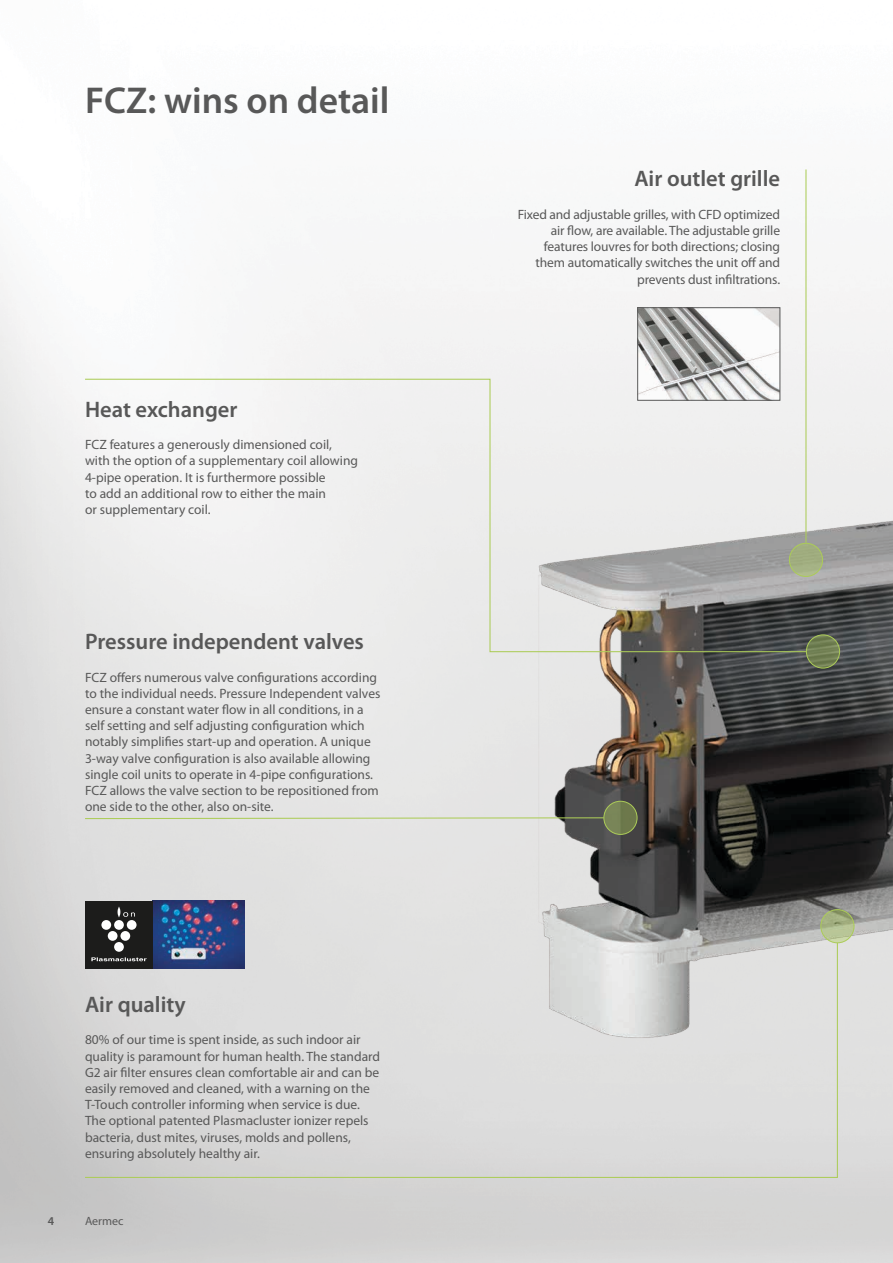
<style>
.page{position:relative;width:893px;height:1263px;background:#fff}
.page>*{position:absolute;margin:0;border:0;box-sizing:border-box;transform-origin:0 0}
.t1{font:600 37.5px "Myriad Pro";color:#585858}
.t2{font:600 22.5px "Myriad Pro";color:#585858}
.t3{font:13.5px/16.2px "Myriad Pro";color:#585858}
.t4{font:12px "Myriad Pro";color:#585858}
.t5{font:600 12px "Myriad Pro";color:#585858}
</style>
<div class="page">
<img style="left:0;top:169px;width:893px;height:1094px">
<img style="left:534px;top:482px;width:359px;height:564px">
<svg style="left:84px;top:378px;width:723px;height:275px"></svg>
<svg style="left:84px;top:942px;width:754px;height:236px;background:#dadad9"></svg>
<hr style="left:805px;top:169px;width:1px;height:374px;background:#accc58">
<svg style="left:84px;top:817px;width:519px;height:3px;background:#c6d2a9"></svg>
<div style="left:806px;top:634px;width:34px;height:34px;border:1px solid #accc58;border-radius:50%"></div>
<svg style="left:806px;top:635px;width:34px;height:33px"></svg>
<img style="left:153px;top:901px;width:91px;height:68px">
<img style="left:639px;top:309px;width:139px;height:89px">
<div style="left:637px;top:307px;width:143px;height:93px;border:1px solid #585858"></div>
<div style="left:789px;top:543px;width:34px;height:34px;border:1px solid #accc58;border-radius:50%"></div>
<svg style="left:789px;top:543px;width:34px;height:33px"></svg>
<div style="left:603px;top:801px;width:34px;height:34px;border:1px solid #accc58;border-radius:50%"></div>
<svg style="left:604px;top:801px;width:33px;height:33px"></svg>
<div style="left:820px;top:909px;width:34px;height:34px;border:1px solid #accc58;border-radius:50%"></div>
<svg style="left:821px;top:909px;width:33px;height:34px"></svg>
<div style="left:85px;top:901px;width:68px;height:68px;background:#1c1c1b"></div>
<div style="left:101px;top:920px;width:10px;height:10px;background:#fff;border-radius:50%"></div>
<div style="left:114px;top:920px;width:10px;height:10px;background:#fff;border-radius:50%"></div>
<div style="left:114px;top:942px;width:10px;height:10px;background:#fff;border-radius:50%"></div>
<div style="left:108px;top:931px;width:10px;height:10px;background:#fff;border-radius:50%"></div>
<div style="left:120px;top:931px;width:10px;height:10px;background:#fff;border-radius:50%"></div>
<div style="left:127px;top:920px;width:10px;height:10px;background:#fff;border-radius:50%"></div>
<svg style="left:118px;top:906px;width:17px;height:11px"></svg>
<svg style="left:91px;top:957px;width:56px;height:4px"></svg>
<h1 class="t1" style="left:85px;top:77px;width:306px">FCZ: wins on detail</h1>
<h2 class="t2" style="left:85px;top:395px;width:154px">Heat exchanger</h2>
<p class="t3" style="left:85px;top:436px;width:274px">FCZ features a generously dimensioned coil, with the option of a supplementary coil allowing 4-pipe operation. It is furthermore possible<br>to add an additional row to either the main<br>or supplementary coil.</p>
<h2 class="t2" style="left:85px;top:627px;width:280px">Pressure independent valves</h2>
<p class="t3" style="left:85px;top:669px;width:297px">FCZ offers numerous valve configurations according to the individual needs. Pressure Independent valves ensure a constant water flow in all conditions, in a self setting and self adjusting configuration which notably simplifies start-up and operation. A unique 3-way valve configuration is also available allowing single coil units to operate in 4-pipe configurations.<br>FCZ allows the valve section to be repositioned from one side to the other, also on-site.</p>
<h2 class="t2" style="left:85px;top:990px;width:102px">Air quality</h2>
<p class="t3" style="left:85px;top:1031px;width:297px">80% of our time is spent inside, as such indoor air quality is paramount for human health. The standard G2 air filter ensures clean comfortable air and can be easily removed and cleaned, with a warning on the T-Touch controller informing when service is due.<br>The optional patented Plasmacluster ionizer repels bacteria, dust mites, viruses, molds and pollens, ensuring absolutely healthy air.</p>
<p class="t5" style="left:48px;top:1213px;width:8px">4</p>
<p class="t4" style="left:85px;top:1213px;width:40px">Aermec</p>
<h2 class="t2" style="left:634px;top:164px;width:147px">Air outlet grille</h2>
<p class="t3" style="left:518px;top:206px;width:264px;text-align:right">Fixed and adjustable grilles, with CFD optimized air flow, are available. The adjustable grille features louvres for both directions; closing them automatically switches the unit off and prevents dust infiltrations.</p>
</div>
